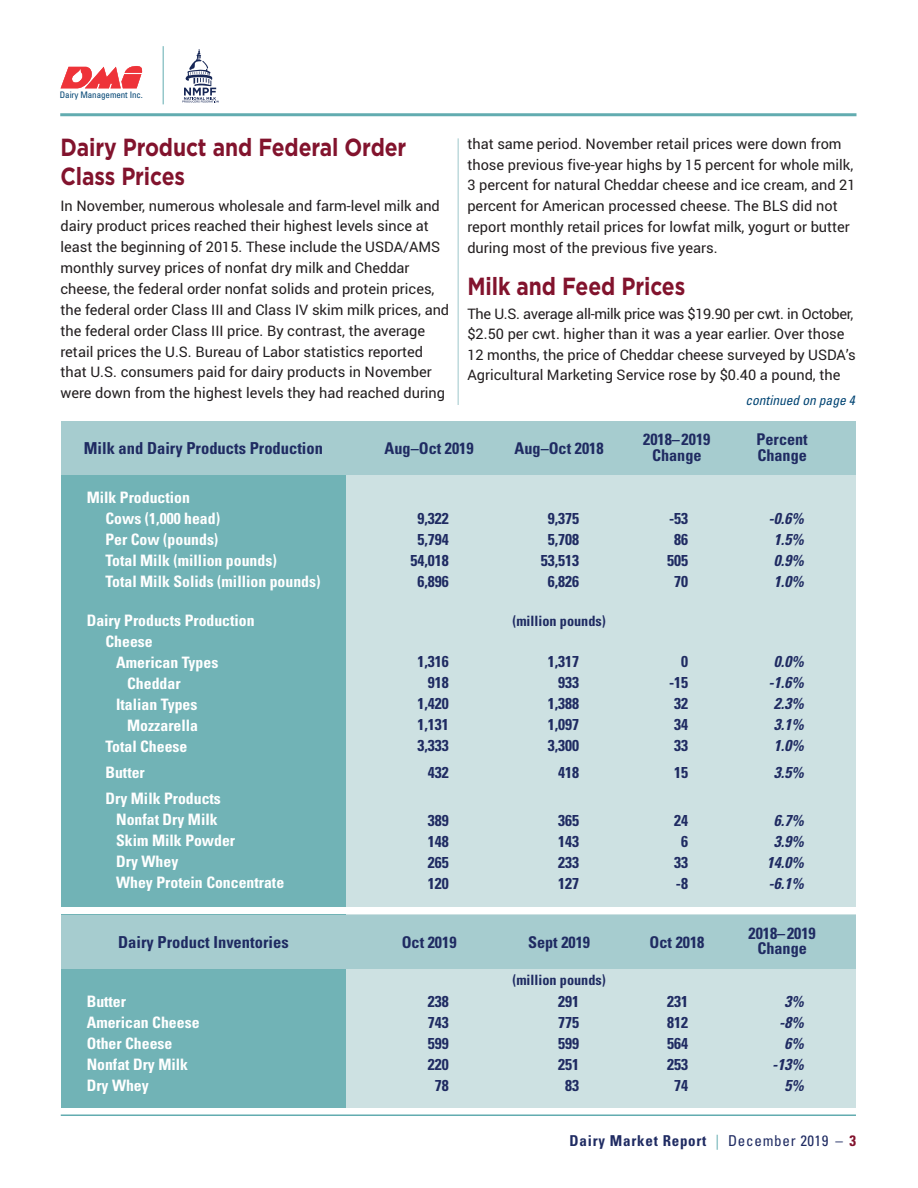
<style>
.page{position:relative;width:918px;height:1188px;background:#fff}
.page>*{position:absolute;margin:0;border:0;box-sizing:border-box;transform-origin:0 0}
.t1{font:700 24.75px/29.7px "Gotham";letter-spacing:-.005em;color:#82132d;scale:.85 1}
.t2{font:700 condensed 16.5px "Univers";color:#1f2b62}
.t3{font:700 condensed 16.2px/15.8px "Univers";color:#1f2b62;text-align:center}
.t4{font:700 condensed 15.75px/21px "Univers";color:#fff}
.t5{font:700 condensed 15.75px/21px "Univers";color:#1f2b62;text-align:center}
.t6{font:italic 700 condensed 15.75px/21px "Univers";color:#1f2b62;text-align:center}
.t7{font:700 condensed 15px "Univers";letter-spacing:.05em;color:#1f2b62}
.t8{font:14.55px/20.9px "Roboto";color:#231f20}
.t9{font:700 condensed 14.25px "Univers";color:#1f2b62}
.t10{font:italic condensed 13.5px "Univers";color:#014473}
.t11{font:condensed 9px "Univers";letter-spacing:-.005em;color:#014473}
.s1{font-weight:400;color:#62acb0}
.s2{font-weight:400}
.s3{color:#82132d}
</style>
<div class="page">
<svg style="left:182px;top:49px;width:37px;height:54px"></svg>
<svg style="left:61px;top:66px;width:82px;height:22px"></svg>
<hr style="left:163px;top:46px;width:1px;height:58px;background:#62acb0">
<hr style="left:60px;top:113px;width:796px;height:3px;background:#62acb0">
<div style="left:343px;top:915px;width:513px;height:193px;background:#cde1e2"></div>
<div style="left:61px;top:915px;width:285px;height:193px;background:#71b3b6"></div>
<div style="left:343px;top:454px;width:513px;height:453px;background:#cde1e2"></div>
<div style="left:61px;top:454px;width:285px;height:453px;background:#71b3b6"></div>
<div style="left:61px;top:422px;width:795px;height:53px;background:#a6cccf"></div>
<div style="left:61px;top:915px;width:795px;height:54px;background:#a6cccf"></div>
<hr style="left:458px;top:138px;width:1px;height:267px;background:#9fc8cb">
<hr style="left:61px;top:1114px;width:795px;height:2px;background:#62acb0">
<p class="t11" style="left:60px;top:92px;width:85px">Dairy Management Inc.</p>
<h1 class="t1" style="left:60px;top:134px;width:409px">Dairy Product and Federal Order<br>Class Prices</h1>
<p class="t8" style="left:60px;top:196px;width:390px">In November, numerous wholesale and farm-level milk and dairy product prices reached their highest levels since at least the beginning of 2015. These include the USDA/AMS monthly survey prices of nonfat dry milk and Cheddar cheese, the federal order nonfat solids and protein prices, the federal order Class III and Class IV skim milk prices, and the federal order Class III price. By contrast, the average retail prices the U.S. Bureau of Labor statistics reported that U.S. consumers paid for dairy products in November were down from the highest levels they had reached during</p>
<p class="t8" style="left:467px;top:134px;width:390px">that same period. November retail prices were down from those previous five-year highs by 15 percent for whole milk, 3 percent for natural Cheddar cheese and ice cream, and 21 percent for American processed cheese. The BLS did not report monthly retail prices for lowfat milk, yogurt or butter during most of the previous five years.</p>
<h1 class="t1" style="left:467px;top:273px;width:258px">Milk and Feed Prices</h1>
<p class="t8" style="left:467px;top:305px;width:390px;line-height:20.2px">The U.S. average all-milk price was $19.90 per cwt. in October, $2.50 per cwt. higher than it was a year earlier. Over those 12 months, the price of Cheddar cheese surveyed by USDA’s Agricultural Marketing Service rose by $0.40 a pound, the</p>
<p class="t10" style="left:745px;top:396px;width:114px">continued on page 4</p>
<p class="t2" style="left:84px;top:442px;width:241px">Milk and Dairy Products Production</p>
<p class="t3" style="left:385px;top:442px;width:91px">Aug–Oct 2019</p>
<p class="t3" style="left:515px;top:442px;width:91px">Aug–Oct 2018</p>
<p class="t3" style="left:643px;top:433px;width:69px">2018–2019<br>Change</p>
<p class="t3" style="left:757px;top:433px;width:53px;text-align:left">Percent<br>Change</p>
<p class="t4" style="left:105px;top:489px;width:216px;text-indent:-19px">Milk Production<br>Cows (1,000 head)<br>Per Cow (pounds)<br>Total Milk (million pounds)<br>Total Milk Solids (million pounds)</p>
<p class="t4" style="left:87px;top:611px;width:169px">Dairy Products Production</p>
<p class="t4" style="left:105px;top:632px;width:49px">Cheese</p>
<p class="t4" style="left:116px;top:653px;width:104px">American Types</p>
<p class="t4" style="left:127px;top:674px;width:55px">Cheddar</p>
<p class="t4" style="left:116px;top:695px;width:83px">Italian Types</p>
<p class="t4" style="left:127px;top:716px;width:72px">Mozzarella</p>
<p class="t4" style="left:105px;top:737px;width:83px">Total Cheese</p>
<p class="t4" style="left:105px;top:761px;width:117px;line-height:26.4px">Butter<br>Dry Milk Products</p>
<p class="t4" style="left:116px;top:811px;width:170px">Nonfat Dry Milk<br>Skim Milk Powder<br>Dry Whey<br>Whey Protein Concentrate</p>
<p class="t5" style="left:410px;top:510px;width:40px">9,322<br>5,794<br>54,018<br>6,896</p>
<p class="t5" style="left:417px;top:652px;width:33px;text-align:right">1,316<br>918<br>1,420<br>1,131<br>3,333</p>
<p class="t5" style="left:428px;top:764px;width:22px">432</p>
<p class="t5" style="left:428px;top:812px;width:22px;text-align:justify">389<br>148<br>265<br>120</p>
<p class="t5" style="left:541px;top:510px;width:40px">9,375<br>5,708<br>53,513<br>6,826</p>
<p class="t9" style="left:512px;top:615px;width:95px">(million pounds)</p>
<p class="t5" style="left:548px;top:652px;width:33px;text-align:right">1,317<br>933<br>1,388<br>1,097<br>3,300</p>
<p class="t5" style="left:558px;top:764px;width:22px">418</p>
<p class="t5" style="left:558px;top:812px;width:22px;text-align:justify">365<br>143<br>233<br>127</p>
<p class="t5" style="left:667px;top:510px;width:22px">-53<br>86<br>505<br>70</p>
<p class="t5" style="left:669px;top:652px;width:21px;text-align:right">0 -15<br>32<br>34<br>33</p>
<p class="t5" style="left:674px;top:764px;width:15px">15</p>
<p class="t5" style="left:674px;top:812px;width:15px">24<br>6<br>33 -8</p>
<p class="t6" style="left:769px;top:510px;width:40px">-0.6%<br>1.5%<br>0.9%<br>1.0%</p>
<p class="t6" style="left:769px;top:652px;width:40px">0.0% -1.6%<br>2.3%<br>3.1%<br>1.0%</p>
<p class="t6" style="left:774px;top:764px;width:34px">3.5%</p>
<p class="t6" style="left:767px;top:812px;width:41px">6.7%<br>3.9%<br>14.0% -6.1%</p>
<p class="t2" style="left:118px;top:936px;width:172px">Dairy Product Inventories</p>
<p class="t3" style="left:402px;top:936px;width:56px">Oct 2019</p>
<p class="t3" style="left:528px;top:936px;width:64px">Sept 2019</p>
<p class="t3" style="left:650px;top:936px;width:56px">Oct 2018</p>
<p class="t3" style="left:749px;top:927px;width:69px">2018–2019<br>Change</p>
<p class="t9" style="left:512px;top:975px;width:95px">(million pounds)</p>
<p class="t4" style="left:87px;top:992px;width:114px">Butter<br>American Cheese<br>Other Cheese<br>Nonfat Dry Milk<br>Dry Whey</p>
<p class="t5" style="left:428px;top:992px;width:22px">238<br>743<br>599<br>220<br>78</p>
<p class="t5" style="left:558px;top:992px;width:22px">291<br>775<br>599<br>251<br>83</p>
<p class="t5" style="left:667px;top:992px;width:22px">231<br>812<br>564<br>253<br>74</p>
<p class="t6" style="left:772px;top:992px;width:36px;text-align:right">3% -8%<br>6% -13%<br>5%</p>
<p class="t7" style="left:570px;top:1135px;width:288px">Dairy Market Report <span class="s1">|</span> <span class="s2">December 2019 –</span> <span class="s3">3</span></p>
</div>
